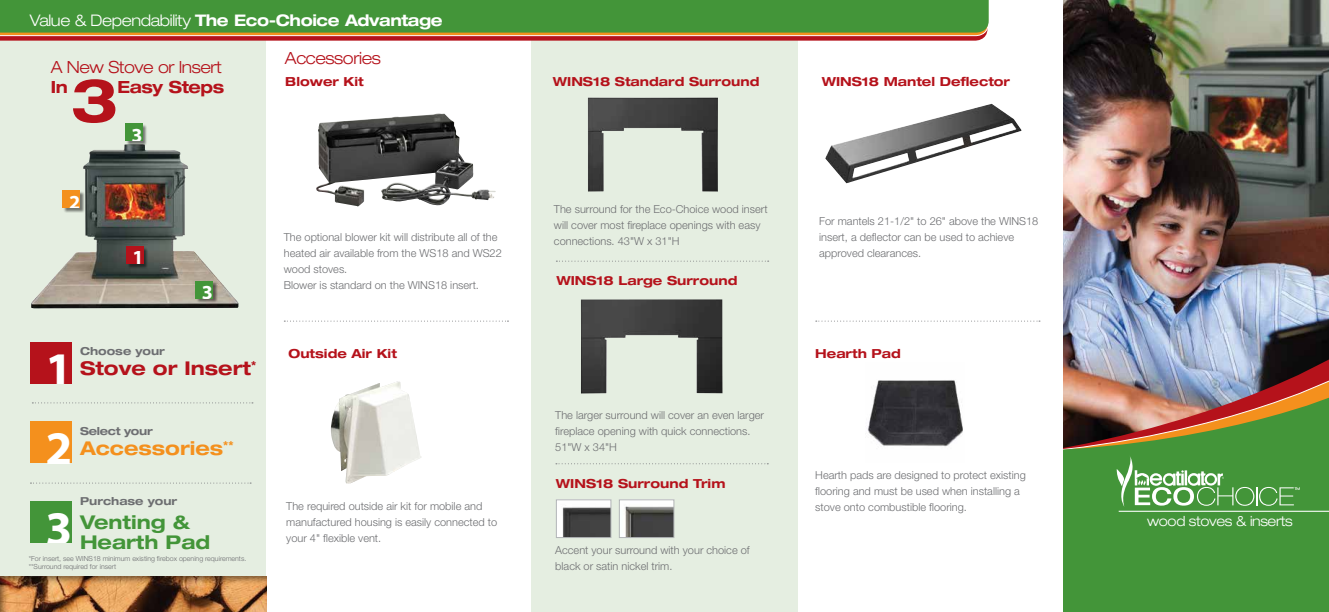
<style>
.page{position:relative;width:1329px;height:612px;background:#fff}
.page>*{position:absolute;margin:0;border:0;box-sizing:border-box;transform-origin:0 0}
.t1{font:700 expanded 60px "Helvetica Neue";color:#b5121b}
.t2{font:700 48.5px/79.6px "Myriad Pro";color:#fff;text-align:justify}
.t3{font:700 20px "Myriad Pro";color:#fff}
.t4{font:700 expanded 19px/20px "Helvetica Neue";color:#439539}
.t5{font:700 expanded 19px "Helvetica Neue";color:#b5121b}
.t6{font:700 expanded 19px "Helvetica Neue";color:#f4901d}
.t7{font:300 expanded 16.8px "Helvetica Neue";letter-spacing:-.025em;color:#b5121b}
.t8{font:700 expanded 16.8px "Helvetica Neue";letter-spacing:-.025em;color:#b5121b}
.t9{font:700 expanded 16px "Helvetica Neue";letter-spacing:-.025em;color:#fff}
.t10{font:300 expanded 14px "Helvetica Neue";letter-spacing:-.025em;color:#fff}
.t11{font:700 expanded 12.5px "Helvetica Neue";color:#b5121b}
.t12{font:300 11px/16px "Helvetica Neue";color:#6d6e71}
.t13{font:700 expanded 11px "Helvetica Neue";color:#6d6e71}
.t14{font:700 expanded 11px "Helvetica Neue";letter-spacing:-.025em;color:#6d6e71}
.t15{font:300 7px/8px "Helvetica Neue";color:#6d6e71}
.s1{font-weight:300}
</style>
<div class="page">
<img style="left:1063px;top:0;width:265px;height:357px">
<img style="left:1063px;top:357px;width:265px;height:19px">
<img style="left:1063px;top:376px;width:265px;height:16px">
<img style="left:1063px;top:392px;width:265px;height:61px">
<div style="left:1055px;top:453px;width:273px;height:159px;background:#439539"></div>
<svg style="left:1116px;top:456px;width:183px;height:51px"></svg>
<hr style="left:1118px;top:511px;width:210px;height:1px;background:#fff">
<div style="left:0;top:41px;width:266px;height:571px;background:#e5eee1"></div>
<div style="left:531px;top:41px;width:267px;height:571px;background:#e5eee1"></div>
<div style="left:798px;top:0;width:264px;height:612px;background:#fff"></div>
<svg style="left:0;top:36px;width:985px;height:5px;background:#bb2930"></svg>
<svg style="left:0;top:33px;width:987px;height:3px;background:#f5ad5d"></svg>
<div style="left:0;top:0;width:988px;height:33px;background:#439539"></div>
<div style="left:0;top:575px;width:266px;height:37px;background:#000;opacity:.5"></div>
<svg style="left:32px;top:402px;width:221px;height:1px"></svg>
<svg style="left:30px;top:483px;width:221px;height:1px"></svg>
<img style="left:31px;top:144px;width:208px;height:165px">
<div style="left:127px;top:247px;width:22px;height:22px;background:#000;opacity:.5"></div>
<div style="left:126px;top:246px;width:17px;height:18px;background:#b5121b"></div>
<div style="left:63px;top:191px;width:22px;height:22px;background:#000;opacity:.5"></div>
<div style="left:63px;top:191px;width:17px;height:17px;background:#f4901d"></div>
<div style="left:126px;top:124px;width:22px;height:22px;background:#000;opacity:.5"></div>
<div style="left:125px;top:124px;width:17px;height:17px;background:#439539"></div>
<div style="left:196px;top:282px;width:22px;height:22px;background:#000;opacity:.5"></div>
<div style="left:195px;top:281px;width:18px;height:17px;background:#439539"></div>
<div style="left:30px;top:342px;width:42px;height:42px;background:#b5121b"></div>
<div style="left:30px;top:421px;width:42px;height:42px;background:#f4901d"></div>
<div style="left:30px;top:501px;width:42px;height:42px;background:#439539"></div>
<svg style="left:284px;top:321px;width:224px;height:1px"></svg>
<img style="left:316px;top:114px;width:180px;height:93px">
<img style="left:331px;top:381px;width:90px;height:103px">
<svg style="left:815px;top:321px;width:225px;height:1px"></svg>
<img style="left:587px;top:97px;width:131px;height:95px">
<img style="left:581px;top:299px;width:141px;height:95px">
<svg style="left:556px;top:261px;width:212px;height:1px"></svg>
<svg style="left:556px;top:463px;width:212px;height:1px"></svg>
<img style="left:558px;top:501px;width:51px;height:35px">
<div style="left:556px;top:499px;width:55px;height:39px;border:1px solid #b1b4b6"></div>
<img style="left:621px;top:501px;width:51px;height:35px">
<div style="left:619px;top:499px;width:55px;height:39px;border:1px solid #b1b4b6"></div>
<img style="left:825px;top:104px;width:196px;height:79px">
<img style="left:867px;top:380px;width:96px;height:67px">
<h3 class="t9" style="left:30px;top:10px;width:414px"><span class="s1">Value &amp; Dependability</span> The Eco-Choice Advantage</h3>
<h3 class="t7" style="left:51px;top:57px;width:172px">A New Stove or Insert</h3>
<h3 class="t8" style="left:51px;top:76px;width:19px">In</h3>
<h3 class="t8" style="left:117px;top:76px;width:108px">Easy Steps</h3>
<h1 class="t1" style="left:71px;top:63px;width:49px">3</h1>
<h3 class="t3" style="left:69px;top:189px;width:13px">2</h3>
<h3 class="t3" style="left:132px;top:122px;width:13px">3</h3>
<h3 class="t3" style="left:133px;top:245px;width:13px">1</h3>
<h3 class="t3" style="left:202px;top:279px;width:13px">3</h3>
<h3 class="t7" style="left:285px;top:48px;width:97px">Accessories</h3>
<p class="t11" style="left:285px;top:73px;width:80px">Blower Kit</p>
<p class="t12" style="left:284px;top:229px;width:220px">The optional blower kit will distribute all of the heated air available from the WS18 and WS22 wood stoves.<br>Blower is standard on the WINS18 insert.</p>
<p class="t11" style="left:553px;top:73px;width:208px">WINS18 Standard Surround</p>
<p class="t12" style="left:554px;top:201px;width:215px">The surround for the Eco-Choice wood insert will cover most fireplace openings with easy connections. 43"W x 31"H</p>
<p class="t11" style="left:556px;top:273px;width:183px">WINS18 Large Surround</p>
<p class="t11" style="left:821px;top:73px;width:190px">WINS18 Mantel Deflector</p>
<p class="t12" style="left:819px;top:213px;width:221px">For mantels 21-1/2" to 26" above the WINS18 insert, a deflector can be used to achieve approved clearances.</p>
<h2 class="t2" style="left:45px;top:328px;width:28px">1<br>2<br>3</h2>
<p class="t13" style="left:80px;top:344px;width:86px">Choose your</p>
<h3 class="t5" style="left:80px;top:357px;width:178px">Stove or Insert<sup>*</sup></h3>
<p class="t14" style="left:80px;top:424px;width:74px">Select your</p>
<h3 class="t6" style="left:80px;top:437px;width:155px">Accessories<sup>**</sup></h3>
<p class="t13" style="left:80px;top:494px;width:99px">Purchase your</p>
<h3 class="t4" style="left:80px;top:512px;width:132px">Venting &amp;<br>Hearth Pad</h3>
<p class="t15" style="left:29px;top:554px;width:219px">*For insert, see WINS18 minimum existing firebox opening requirements. **Surround required for insert</p>
<p class="t11" style="left:288px;top:346px;width:110px">Outside Air Kit</p>
<p class="t11" style="left:815px;top:346px;width:87px">Hearth Pad</p>
<p class="t12" style="left:286px;top:498px;width:212px">The required outside air kit for mobile and manufactured housing is easily connected to your 4" flexible vent.</p>
<p class="t12" style="left:555px;top:407px;width:210px">The larger surround will cover an even larger fireplace opening with quick connections.<br>51"W x 34"H</p>
<p class="t11" style="left:556px;top:476px;width:171px">WINS18 Surround Trim</p>
<p class="t12" style="left:555px;top:542px;width:196px">Accent your surround with your choice of black or satin nickel trim.</p>
<p class="t12" style="left:815px;top:467px;width:212px">Hearth pads are designed to protect existing flooring and must be used when installing a stove onto combustible flooring.</p>
<p class="t10" style="left:1147px;top:512px;width:147px">wood stoves &amp; inserts</p>
</div>
